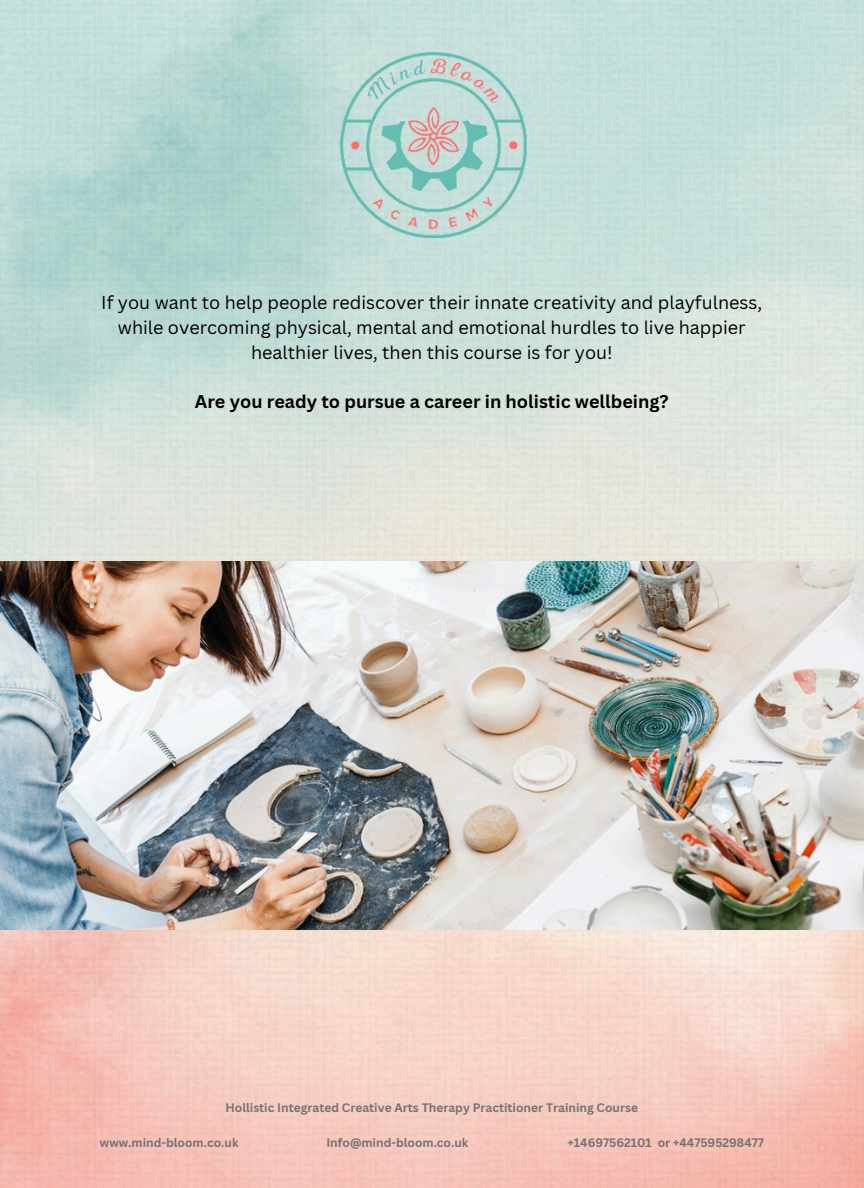
<style>
.page{position:relative;width:864px;height:1188px;background:#fff}
.page>*{position:absolute;margin:0;border:0;box-sizing:border-box;transform-origin:0 0}
.t1{font:18px/24.8px "Canva Sans";color:#000;text-align:center}
.t2{font:700 18px "Canva Sans";color:#000}
.t3{font:700 12px "Canva Sans";color:#737373}
</style>
<div class="page">
<img style="left:0;top:0;width:864px;height:1188px">
<img style="left:330px;top:44px;width:204px;height:203px">
<img style="left:0;top:562px;width:864px;height:368px">
<p class="t1" style="left:101px;top:290px;width:662px">If you want to help people rediscover their innate creativity and playfulness, while overcoming physical, mental and emotional hurdles to live happier healthier lives, then this course is for you!</p>
<h2 class="t2" style="left:195px;top:389px;width:475px">Are you ready to pursue a career in holistic wellbeing?</h2>
<h1 class="t3" style="left:225px;top:1100px;width:414px">Hollistic Integrated Creative Arts Therapy Practitioner Training Course</h1>
<p class="t3" style="left:100px;top:1134px;width:140px">www.mind-bloom.co.uk</p>
<p class="t3" style="left:326px;top:1134px;width:144px">Info@mind-bloom.co.uk</p>
<p class="t3" style="left:568px;top:1134px;width:198px">+14697562101 or +447595298477</p>
</div>
